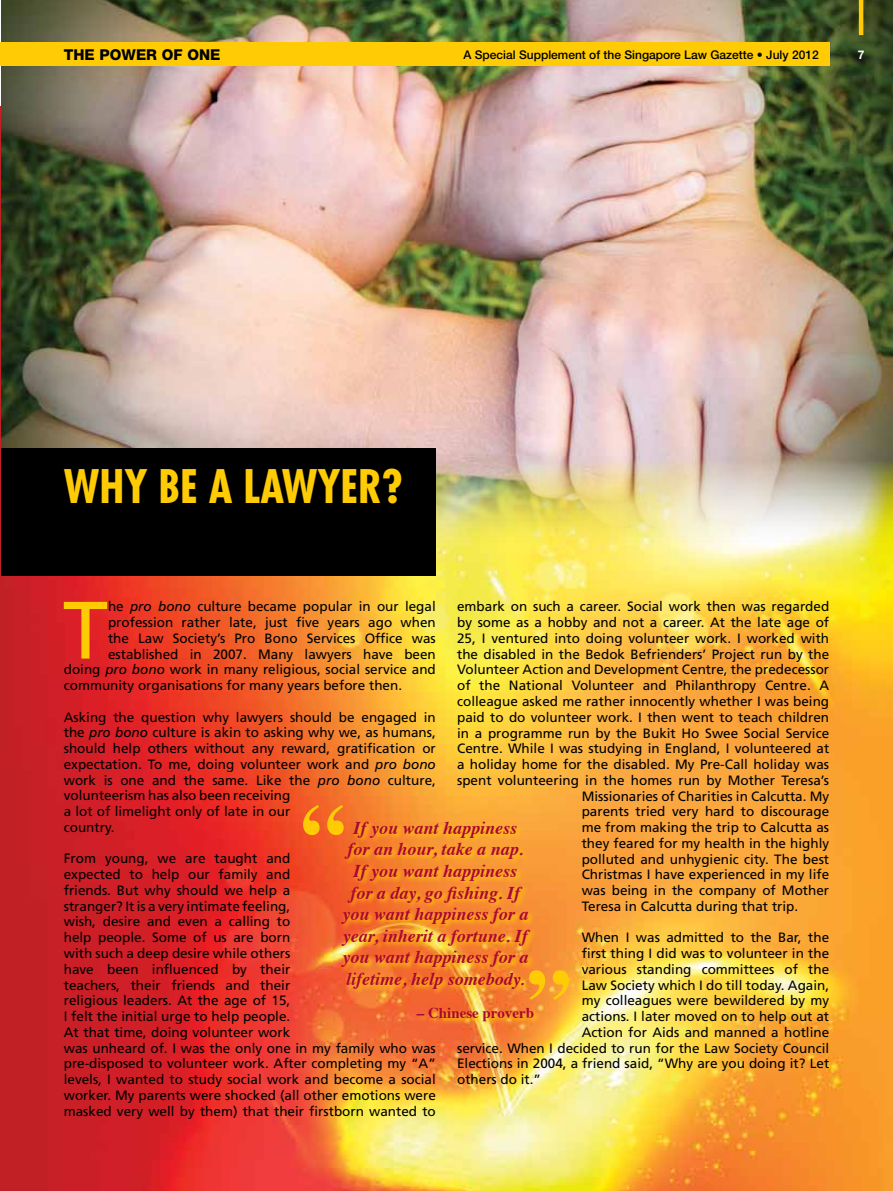
<style>
.page{position:relative;width:893px;height:1191px;background:#fff}
.page>*{position:absolute;margin:0;border:0;box-sizing:border-box;transform-origin:0 0}
.t1{font:81.15px "Frutiger LT Std";color:#ffcb05}
.t2{font:700 condensed 45px "Futura Std";color:#ffcb05}
.t3{font:italic 700 18px/21.6px "Times";color:#ab0635;text-align:center}
.t4{font:700 15px "Times";color:#ab0635}
.t5{font:800 15px "Helvetica Neue LT Std";color:#000}
.t6{font:13.5px/15.8px "Frutiger LT Std";color:#000}
.t7{font:500 12px "Helvetica Neue LT Std";color:#000}
.t8{font:700 12px "Helvetica Neue LT Std";color:#fff}
.s1{font-style:italic}
</style>
<div class="page">
<img style="left:0;top:106px;width:893px;height:1085px">
<img style="left:1px;top:0;width:892px;height:549px">
<div style="left:1px;top:448px;width:435px;height:127px;background:#000"></div>
<svg style="left:340px;top:820px;width:201px;height:208px;background:#f58c2d"></svg>
<svg style="left:303px;top:805px;width:41px;height:30px"></svg>
<svg style="left:529px;top:970px;width:40px;height:29px"></svg>
<div style="left:0;top:43px;width:829px;height:23px;background:#ffcb05"></div>
<hr style="left:859px;top:0;width:4px;height:35px;background:#ffcb05">
<p class="t5" style="left:64px;top:45px;width:158px">THE POWER OF ONE</p>
<p class="t7" style="left:463px;top:47px;width:357px">A Special Supplement of the Singapore Law Gazette • July 2012</p>
<p class="t8" style="left:858px;top:47px;width:8px">7</p>
<h2 class="t2" style="left:64px;top:458px;width:340px">WHY BE A LAWYER?</h2>
<h1 class="t1" style="left:63px;top:582px;width:47px">T</h1>
<p class="t6" style="left:108px;top:599px;width:329px">he <span class="s1">pro bono</span> culture became popular in our legal</p>
<p class="t6" style="left:457px;top:599px;width:374px">embark on such a career. Social work then was regarded</p>
<p class="t6" style="left:457px;top:614px;width:374px">by some as a hobby and not a career. At the late age of</p>
<p class="t6" style="left:457px;top:630px;width:374px">25, I ventured into doing volunteer work. I worked with</p>
<p class="t6" style="left:457px;top:646px;width:374px">the disabled in the Bedok Befrienders’ Project run by the</p>
<p class="t6" style="left:457px;top:662px;width:374px">Volunteer Action and Development Centre, the predecessor</p>
<p class="t6" style="left:457px;top:677px;width:374px">of the National Volunteer and Philanthropy Centre. A</p>
<p class="t6" style="left:457px;top:693px;width:374px">colleague asked me rather innocently whether I was being</p>
<p class="t6" style="left:457px;top:709px;width:373px">paid to do volunteer work. I then went to teach children</p>
<p class="t6" style="left:457px;top:725px;width:374px">in a programme run by the Bukit Ho Swee Social Service</p>
<p class="t6" style="left:457px;top:740px;width:374px">Centre. While I was studying in England, I volunteered at</p>
<p class="t6" style="left:457px;top:756px;width:374px">a holiday home for the disabled. My Pre-Call holiday was</p>
<p class="t6" style="left:457px;top:772px;width:374px">spent volunteering in the homes run by Mother Teresa’s</p>
<p class="t6" style="left:582px;top:788px;width:249px">Missionaries of Charities in Calcutta. My</p>
<p class="t6" style="left:582px;top:804px;width:249px">parents tried very hard to discourage</p>
<p class="t6" style="left:582px;top:819px;width:249px">me from making the trip to Calcutta as</p>
<p class="t6" style="left:582px;top:835px;width:249px">they feared for my health in the highly</p>
<p class="t6" style="left:582px;top:851px;width:249px">polluted and unhygienic city. The best</p>
<p class="t6" style="left:582px;top:867px;width:249px">Christmas I have experienced in my life</p>
<p class="t6" style="left:582px;top:882px;width:249px">was being in the company of Mother</p>
<p class="t6" style="left:582px;top:898px;width:218px">Teresa in Calcutta during that trip.</p>
<p class="t6" style="left:582px;top:930px;width:249px">When I was admitted to the Bar, the</p>
<p class="t6" style="left:582px;top:945px;width:249px">first thing I did was to volunteer in the</p>
<p class="t6" style="left:582px;top:961px;width:249px">various standing committees of the</p>
<p class="t6" style="left:582px;top:977px;width:249px">Law Society which I do till today. Again,</p>
<p class="t6" style="left:582px;top:993px;width:249px">my colleagues were bewildered by my</p>
<p class="t6" style="left:582px;top:1008px;width:249px">actions. I later moved on to help out at</p>
<p class="t6" style="left:582px;top:1024px;width:249px">Action for Aids and manned a hotline</p>
<p class="t6" style="left:457px;top:1040px;width:374px">service. When I decided to run for the Law Society Council</p>
<p class="t6" style="left:457px;top:1056px;width:374px">Elections in 2004, a friend said, “Why are you doing it? Let</p>
<p class="t6" style="left:457px;top:1071px;width:86px">others do it.”</p>
<p class="t6" style="left:108px;top:614px;width:329px">profession rather late, just five years ago when</p>
<p class="t6" style="left:108px;top:630px;width:329px">the Law Society’s Pro Bono Services Office was</p>
<p class="t6" style="left:108px;top:646px;width:329px">established in 2007. Many lawyers have been</p>
<p class="t6" style="left:64px;top:662px;width:374px">doing <span class="s1">pro bono</span> work in many religious, social service and</p>
<p class="t6" style="left:64px;top:677px;width:340px">community organisations for many years before then.</p>
<p class="t6" style="left:64px;top:709px;width:374px">Asking the question why lawyers should be engaged in the <span class="s1">pro bono</span> culture is akin to asking why we, as humans, should help others without any reward, gratification or expectation. To me, doing volunteer work and <span class="s1">pro bono </span>work is one and the same. Like the <span class="s1">pro bono</span> culture, volunteerism has also been receiving<br>a lot of limelight only of late in our<br>country.</p>
<p class="t6" style="left:64px;top:851px;width:374px">From young, we are taught and<br>expected to help our family and<br>friends. But why should we help a<br>stranger? It is a very intimate feeling,<br>wish, desire and even a calling to<br>help people. Some of us are born<br>with such a deep desire while others<br>have been influenced by their<br>teachers, their friends and their<br>religious leaders. At the age of 15,<br>I felt the initial urge to help people.<br>At that time, doing volunteer work<br>was unheard of. I was the only one in my family who was pre-disposed to volunteer work. After completing my “A” levels, I wanted to study social work and become a social worker. My parents were shocked (all other emotions were masked very well by them) that their firstborn wanted to</p>
<h3 class="t3" style="left:342px;top:815px;width:188px">If you want happiness for an hour, take a nap.<br>If you want happiness for a day, go fishing. If you want happiness for a year, inherit a fortune. If you want happiness for a lifetime, help somebody.</h3>
<p class="t4" style="left:417px;top:998px;width:119px"><span class="s1">–</span> Chinese proverb</p>
</div>
